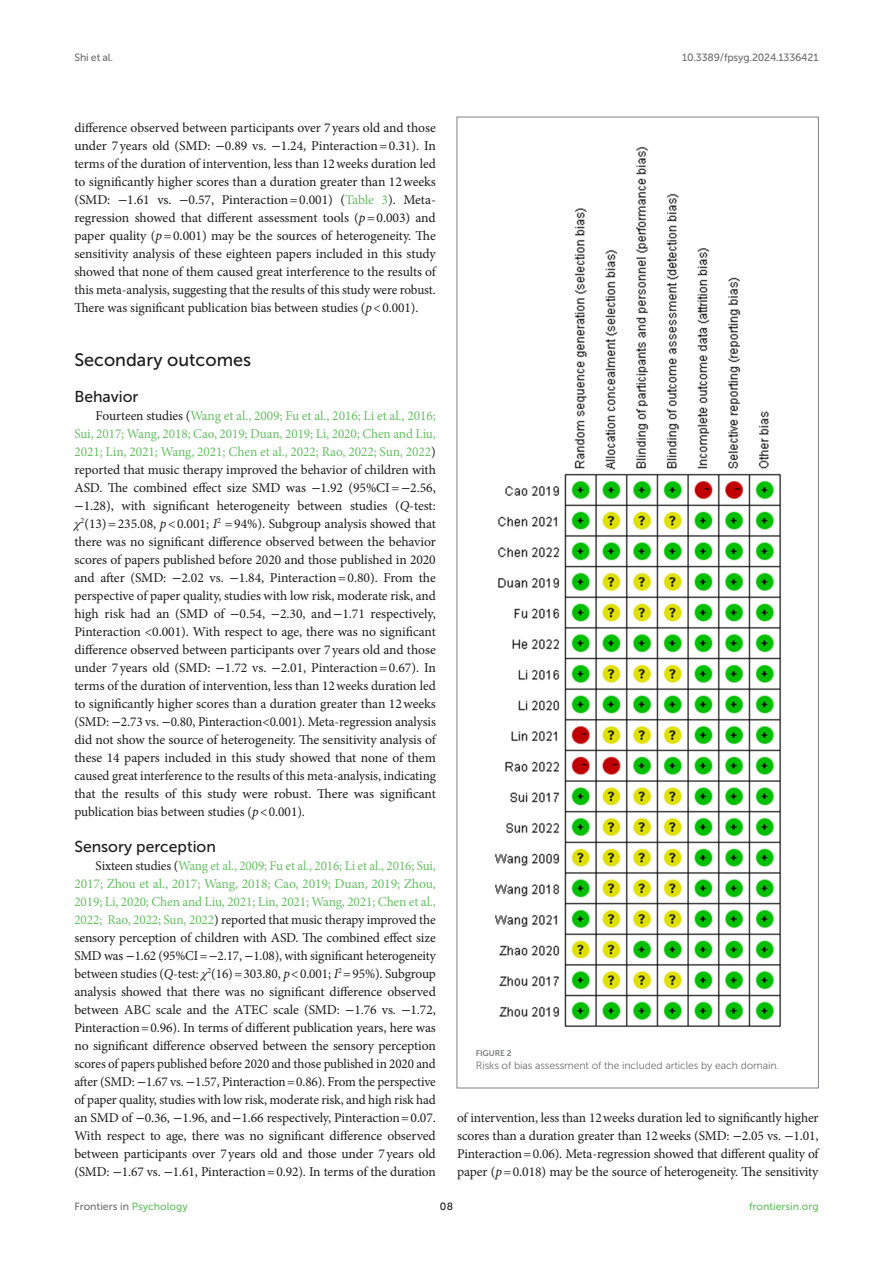
<style>
.page{position:relative;width:893px;height:1263px;background:#fff}
.page>*{position:absolute;margin:0;border:0;box-sizing:border-box;transform-origin:0 0}
.HEAD_2{font:18px "Museo Sans 500";color:#1b1c1b}
.HEAD_3{font:15.75px "Museo Sans 500";color:#1b1c1b}
.HEAD_3_after_HEAD_2{font:15.75px "Museo Sans 500";color:#1b1c1b}
.TEXT_FLUSH{font:13.5px/18px "Minion Pro";letter-spacing:-.01em;color:#1b1c1b;text-align:justify}
.t1{font:10.5px "Museo Sans 500";letter-spacing:-.015em;color:#706f70}
.FIG_LEG{font:10.5px "Museo Sans 300";letter-spacing:-.01em;color:#706f70}
.t2{font:10.5px "Museo Sans 500";color:#65c161}
.t3{font:10.5px "Museo Sans 500";color:#1b1c1b}
.FIG_HD{font:8.25px "Museo Sans 700";letter-spacing:-.01em;color:#7e7f7f}
.s1{font-family:"STIX General"}
.s2{color:#65c161}
.s3{font-style:italic}
.s4{font-family:"STIX General";font-style:italic}
</style>
<div class="page">
<img style="left:495px;top:147px;width:287px;height:881px">
<p class="t1" style="left:74px;top:51px;width:40px">Shi et al.</p>
<p class="t1" style="left:682px;top:51px;width:138px">10.3389/fpsyg.2024.1336421</p>
<p class="TEXT_FLUSH" style="left:74px;top:119px;width:363px">difference observed between participants over 7years old and those under 7years old (SMD: <span class="s1">−</span>0.89 vs. <span class="s1">−</span>1.24, Pinteraction=0.31). In terms of the duration of intervention, less than 12weeks duration led to significantly higher scores than a duration greater than 12weeks (SMD: <span class="s1">−</span>1.61 vs. <span class="s1">−</span>0.57, Pinteraction=0.001) (<span class="s2">Table 3</span>). Meta&shy;regression showed that different assessment tools (<span class="s3">p</span>=0.003) and paper quality (<span class="s3">p</span>=0.001) may be the sources of heterogeneity. The sensitivity analysis of these eighteen papers included in this study showed that none of them caused great interference to the results of this meta-analysis, suggesting that the results of this study were robust.<br>There was significant publication bias between studies (<span class="s3">p</span>&lt;0.001).</p>
<p class="HEAD_2" style="left:74px;top:350px;width:178px">Secondary outcomes</p>
<p class="HEAD_3_after_HEAD_2" style="left:74px;top:388px;width:66px">Behavior</p>
<p class="TEXT_FLUSH" style="left:74px;top:407px;width:363px;text-indent:21px">Fourteen studies (<span class="s2">Wang et al., 2009; Fu et al., 2016; Li et al., 2016; Sui, 2017; Wang, 2018; Cao, 2019; Duan, 2019; Li, 2020; Chen and Liu, 2021; Lin, 2021; Wang, 2021; Chen et al., 2022; Rao, 2022; Sun, 2022</span>) reported that music therapy improved the behavior of children with ASD. The combined effect size SMD was <span class="s1">−</span>1.92 (95%CI=<span class="s1">−</span>2.56, <span class="s1">−</span>1.28), with significant heterogeneity between studies (<span class="s3">Q</span>-test: <span class="s4">χ</span><sup>2</sup>(13)=235.08, <span class="s3">p</span>&lt;0.001; <span class="s3">I</span><sup>2</sup> =94%). Subgroup analysis showed that there was no significant difference observed between the behavior scores of papers published before 2020 and those published in 2020 and after (SMD: <span class="s1">−</span>2.02 vs. <span class="s1">−</span>1.84, Pinteraction=0.80). From the perspective of paper quality, studies with low risk, moderate risk, and high risk had an (SMD of <span class="s1">−</span>0.54, <span class="s1">−</span>2.30, and<span class="s1">−</span>1.71 respectively, Pinteraction &lt;0.001). With respect to age, there was no significant difference observed between participants over 7years old and those under 7years old (SMD: <span class="s1">−</span>1.72 vs. <span class="s1">−</span>2.01, Pinteraction=0.67). In terms of the duration of intervention, less than 12weeks duration led to significantly higher scores than a duration greater than 12weeks (SMD: <span class="s1">−</span>2.73 vs. <span class="s1">−</span>0.80, Pinteraction&lt;0.001). Meta-regression analysis did not show the source of heterogeneity. The sensitivity analysis of these 14 papers included in this study showed that none of them caused great interference to the results of this meta-analysis, indicating that the results of this study were robust. There was significant publication bias between studies (<span class="s3">p</span>&lt;0.001).</p>
<p class="HEAD_3" style="left:74px;top:838px;width:143px">Sensory perception</p>
<p class="TEXT_FLUSH" style="left:74px;top:857px;width:363px;text-indent:21px">Sixteen studies (<span class="s2">Wang et al., 2009; Fu et al., 2016; Li et al., 2016; Sui, 2017; Zhou et al., 2017; Wang, 2018; Cao, 2019; Duan, 2019; Zhou, 2019; Li, 2020; Chen and Liu, 2021; Lin, 2021; Wang, 2021; Chen et al., 2022; Rao, 2022; Sun, 2022</span>) reported that music therapy improved the sensory perception of children with ASD. The combined effect size SMD was <span class="s1">−</span>1.62 (95%CI=<span class="s1">−</span>2.17, <span class="s1">−</span>1.08), with significant heterogeneity between studies (<span class="s3">Q</span>-test: <span class="s4">χ</span><sup>2</sup>(16)=303.80, <span class="s3">p</span>&lt;0.001; <span class="s3">I</span><sup>2</sup> =95%). Subgroup analysis showed that there was no significant difference observed between ABC scale and the ATEC scale (SMD: <span class="s1">−</span>1.76 vs. <span class="s1">−</span>1.72, Pinteraction=0.96). In terms of different publication years, here was no significant difference observed between the sensory perception scores of papers published before 2020 and those published in 2020 and after (SMD: <span class="s1">−</span>1.67 vs. <span class="s1">−</span>1.57, Pinteraction=0.86). From the perspective of paper quality, studies with low risk, moderate risk, and high risk had an SMD of <span class="s1">−</span>0.36, <span class="s1">−</span>1.96, and<span class="s1">−</span>1.66 respectively, Pinteraction=0.07.<br>With respect to age, there was no significant difference observed between participants over 7years old and those under 7years old (SMD: <span class="s1">−</span>1.67 vs. <span class="s1">−</span>1.61, Pinteraction=0.92). In terms of the duration</p>
<p class="FIG_HD" style="left:476px;top:1048px;width:37px">FIGURE 2</p>
<p class="FIG_LEG" style="left:476px;top:1060px;width:305px">Risks of bias assessment of the included articles by each domain.</p>
<p class="TEXT_FLUSH" style="left:457px;top:1109px;width:363px">of intervention, less than 12weeks duration led to significantly higher scores than a duration greater than 12weeks (SMD: <span class="s1">−</span>2.05 vs. <span class="s1">−</span>1.01, Pinteraction=0.06). Meta-regression showed that different quality of paper (<span class="s3">p</span>=0.018) may be the source of heterogeneity. The sensitivity</p>
<p class="t1" style="left:74px;top:1200px;width:115px">Frontiers in <span class="s2">Psychology</span></p>
<p class="t3" style="left:440px;top:1200px;width:15px">08</p>
<p class="t2" style="left:749px;top:1200px;width:71px">frontiersin.org</p>
</div>
